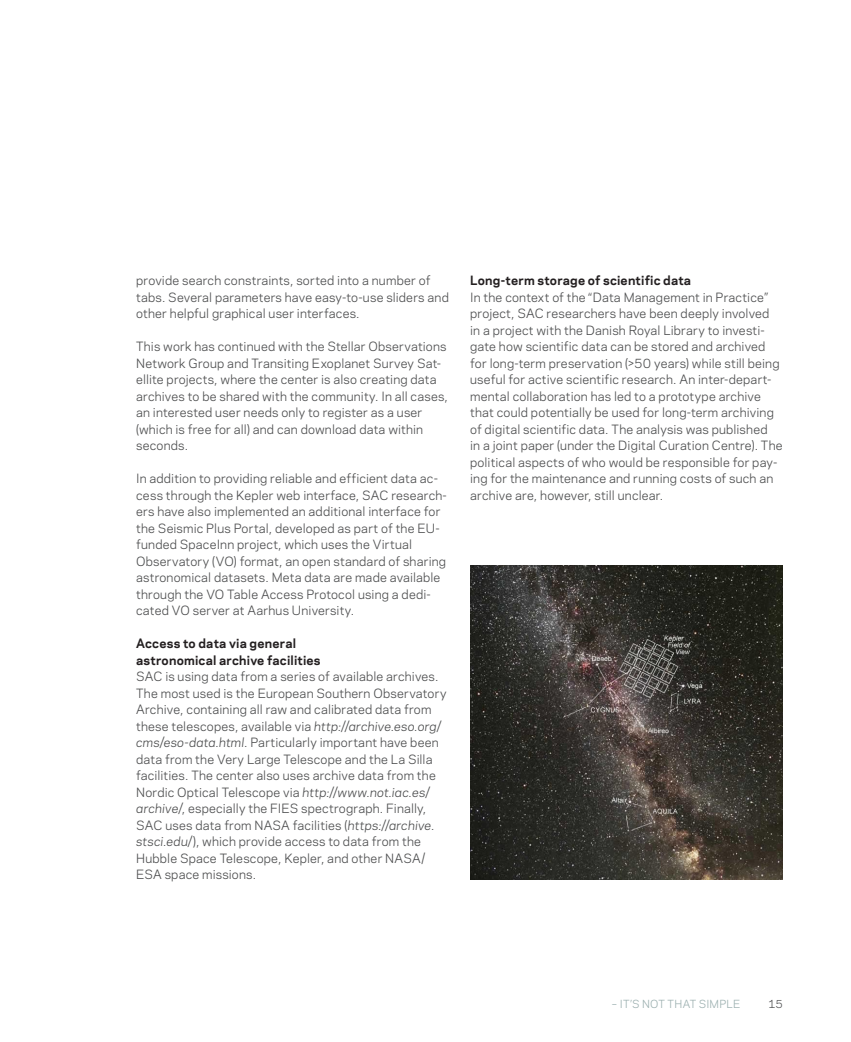
<style>
.page{position:relative;width:851px;height:1042px;background:#fff}
.page>*{position:absolute;margin:0;border:0;box-sizing:border-box;transform-origin:0 0}
.t1{font:12px/16.5px "Galaxie Polaris";letter-spacing:.015em;color:#4b4c4d}
.t2{font:700 12px/16.5px "Galaxie Polaris";letter-spacing:.015em;color:#231f20}
.t3{font:10.5px "Galaxie Polaris";letter-spacing:.025em;color:#9bafaf}
.t4{font:10.5px "Galaxie Polaris";color:#4b4c4d}
.s1{font-style:italic}
</style>
<div class="page">
<img style="left:470px;top:565px;width:312px;height:314px">
<p class="t1" style="left:136px;top:273px;width:314px">provide search constraints, sorted into a number of tabs. Several parameters have easy-to-use sliders and other helpful graphical user interfaces.</p>
<p class="t1" style="left:136px;top:339px;width:313px">This work has continued with the Stellar Observations Network Group and Transiting Exoplanet Survey Sat&shy;ellite projects, where the center is also creating data archives to be shared with the community. In all cases, an interested user needs only to register as a user (which is free for all) and can download data within seconds.</p>
<p class="t1" style="left:136px;top:471px;width:312px">In addition to providing reliable and efficient data ac&shy;cess through the Kepler web interface, SAC research&shy;ers have also implemented an additional interface for the Seismic Plus Portal, developed as part of the EU&shy;funded SpaceInn project, which uses the Virtual Observatory (VO) format, an open standard of sharing astronomical datasets. Meta data are made available through the VO Table Access Protocol using a dedi&shy;cated VO server at Aarhus University.</p>
<p class="t2" style="left:136px;top:636px;width:186px">Access to data via general astronomical archive facilities</p>
<p class="t1" style="left:136px;top:669px;width:312px">SAC is using data from a series of available archives.<br>The most used is the European Southern Observatory Archive, containing all raw and calibrated data from these telescopes, available via <span class="s1">http://archive.eso.org/ cms/eso-data.html</span>. Particularly important have been data from the Very Large Telescope and the La Silla facilities. The center also uses archive data from the Nordic Optical Telescope via <span class="s1">http://www.not.iac.es/ archive/</span>, especially the FIES spectrograph. Finally, SAC uses data from NASA facilities (<span class="s1">https://archive. stsci.edu/</span>), which provide access to data from the Hubble Space Telescope, Kepler, and other NASA/ ESA space missions.</p>
<p class="t2" style="left:470px;top:273px;width:222px">Long-term storage of scientific data</p>
<p class="t1" style="left:470px;top:290px;width:314px">In the context of the “Data Management in Practice” project, SAC researchers have been deeply involved<br>in a project with the Danish Royal Library to investi&shy;gate how scientific data can be stored and archived for long-term preservation (&gt;50 years) while still being useful for active scientific research. An inter-depart&shy;mental collaboration has led to a prototype archive that could potentially be used for long-term archiving of digital scientific data. The analysis was published<br>in a joint paper (under the Digital Curation Centre). The political aspects of who would be responsible for pay&shy;ing for the maintenance and running costs of such an archive are, however, still unclear.</p>
<p class="t3" style="left:612px;top:999px;width:130px">– IT’S NOT THAT SIMPLE</p>
<p class="t4" style="left:768px;top:999px;width:16px">15</p>
</div>
